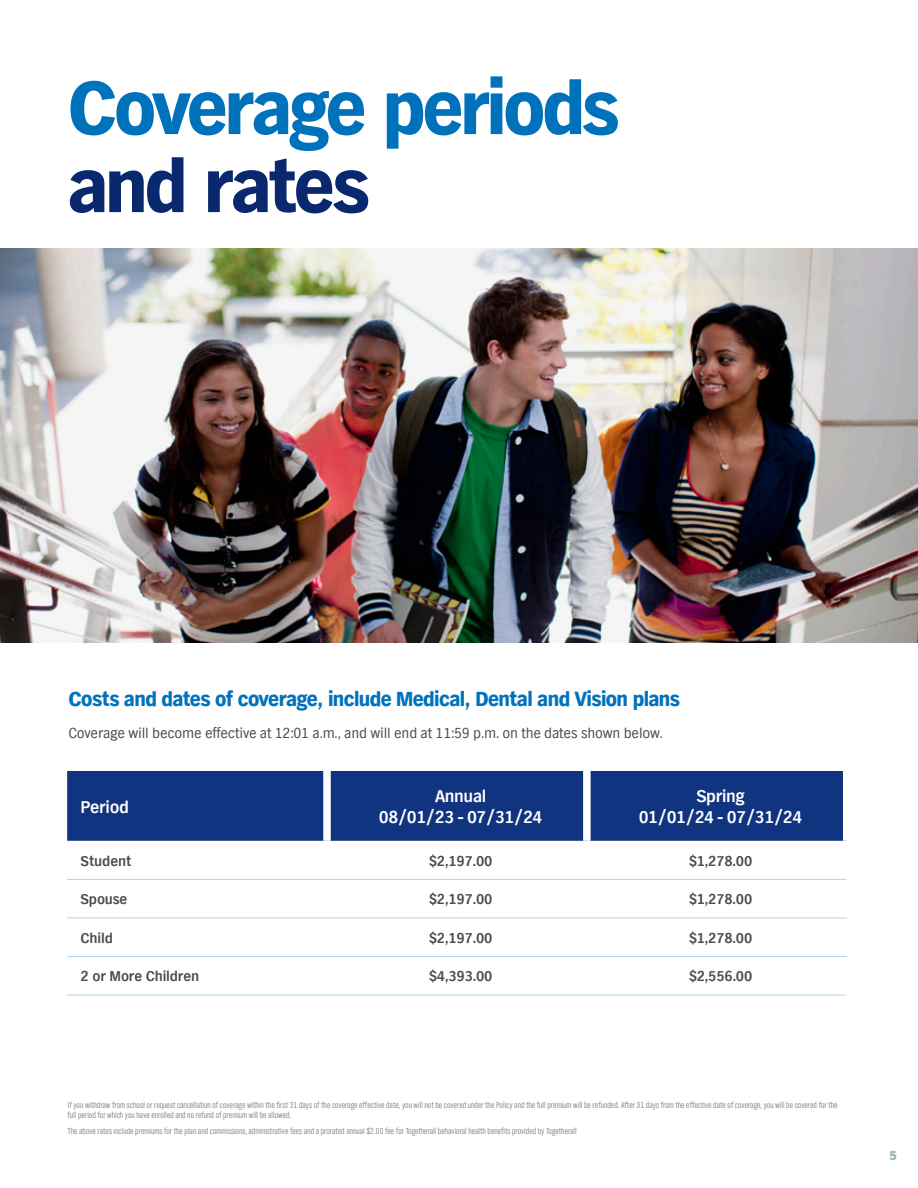
<style>
.page{position:relative;width:918px;height:1188px;background:#fff}
.page>*{position:absolute;margin:0;border:0;box-sizing:border-box;transform-origin:0 0}
.VP_Main_XXL_Headline{font:900 78px/78px "TV Nord EF";letter-spacing:-.045em;color:#0072bc}
.VP_Subhead{font:900 21px "TV Nord EF";letter-spacing:-.03em;color:#0072bc}
.Body_copy{font:700 18px/21.6px "TV Nord EF";letter-spacing:-.02em;color:#fff;text-align:center}
.t1{font:700 15px "TV Nord EF";letter-spacing:-.01em;color:#4b4c4d}
.t2{font:15px "TV Nord EF";letter-spacing:-.01em;color:#4b4c4d}
.t3{font:800 13.5px "TV Nord EF";color:#a3b5bd}
.VP_Legalese___Form_number{font:9px/10.5px "TV Nord EF Light Con";color:#76787b}
.s1{color:#09286d}
</style>
<div class="page">
<img style="left:0;top:248px;width:918px;height:394px">
<div style="left:67px;top:771px;width:776px;height:70px;background:#10347f"></div>
<div style="left:323px;top:771px;width:8px;height:70px;background:#fff"></div>
<div style="left:583px;top:771px;width:8px;height:70px;background:#fff"></div>
<hr style="left:67px;top:879px;width:260px;height:1px;background:#add6f1">
<hr style="left:327px;top:879px;width:260px;height:1px;background:#add6f1">
<hr style="left:587px;top:879px;width:260px;height:1px;background:#add6f1">
<hr style="left:67px;top:918px;width:260px;height:1px;background:#add6f1">
<hr style="left:327px;top:918px;width:260px;height:1px;background:#add6f1">
<hr style="left:587px;top:918px;width:260px;height:1px;background:#add6f1">
<hr style="left:67px;top:956px;width:260px;height:1px;background:#add6f1">
<hr style="left:327px;top:956px;width:260px;height:1px;background:#add6f1">
<hr style="left:587px;top:956px;width:260px;height:1px;background:#add6f1">
<hr style="left:67px;top:995px;width:260px;height:1px;background:#add6f1">
<hr style="left:327px;top:995px;width:260px;height:1px;background:#add6f1">
<hr style="left:587px;top:995px;width:260px;height:1px;background:#add6f1">
<p class="VP_Main_XXL_Headline" style="left:68px;top:72px;width:553px">Coverage periods <span class="s1">and rates</span></p>
<p class="VP_Subhead" style="left:68px;top:687px;width:613px">Costs and dates of coverage, include Medical, Dental and Vision plans</p>
<p class="t2" style="left:68px;top:725px;width:596px">Coverage will become effective at 12:01 a.m., and will end at 11:59 p.m. on the dates shown below.</p>
<p class="Body_copy" style="left:81px;top:796px;width:50px">Period</p>
<p class="Body_copy" style="left:379px;top:786px;width:165px">Annual<br>08/01/23 - 07/31/24</p>
<p class="Body_copy" style="left:639px;top:786px;width:165px">Spring<br>01/01/24 - 07/31/24</p>
<p class="t1" style="left:81px;top:852px;width:52px">Student</p>
<p class="t1" style="left:429px;top:852px;width:65px">$2,197.00</p>
<p class="t1" style="left:689px;top:852px;width:65px">$1,278.00</p>
<p class="t1" style="left:81px;top:891px;width:48px">Spouse</p>
<p class="t1" style="left:429px;top:891px;width:65px">$2,197.00</p>
<p class="t1" style="left:689px;top:891px;width:65px">$1,278.00</p>
<p class="t1" style="left:81px;top:929px;width:34px">Child</p>
<p class="t1" style="left:429px;top:929px;width:65px">$2,197.00</p>
<p class="t1" style="left:689px;top:929px;width:65px">$1,278.00</p>
<p class="t1" style="left:81px;top:968px;width:120px">2 or More Children</p>
<p class="t1" style="left:429px;top:968px;width:65px">$4,393.00</p>
<p class="t1" style="left:689px;top:968px;width:65px">$2,556.00</p>
<p class="VP_Legalese___Form_number" style="left:68px;top:1100px;width:772px">If you withdraw from school or request cancellation of coverage within the first 31 days of the coverage effective date, you will not be covered under the Policy and the full premium will be refunded. After 31 days from the effective date of coverage, you will be covered for the full period for which you have enrolled and no refund of premium will be allowed.</p>
<p class="VP_Legalese___Form_number" style="left:68px;top:1126px;width:511px">The above rates include premiums for the plan and commissions, administrative fees and a prorated annual $2.00 fee for Togetherall behavioral health benefits provided by Togetherall</p>
<h3 class="t3" style="left:889px;top:1147px;width:9px">5</h3>
</div>
